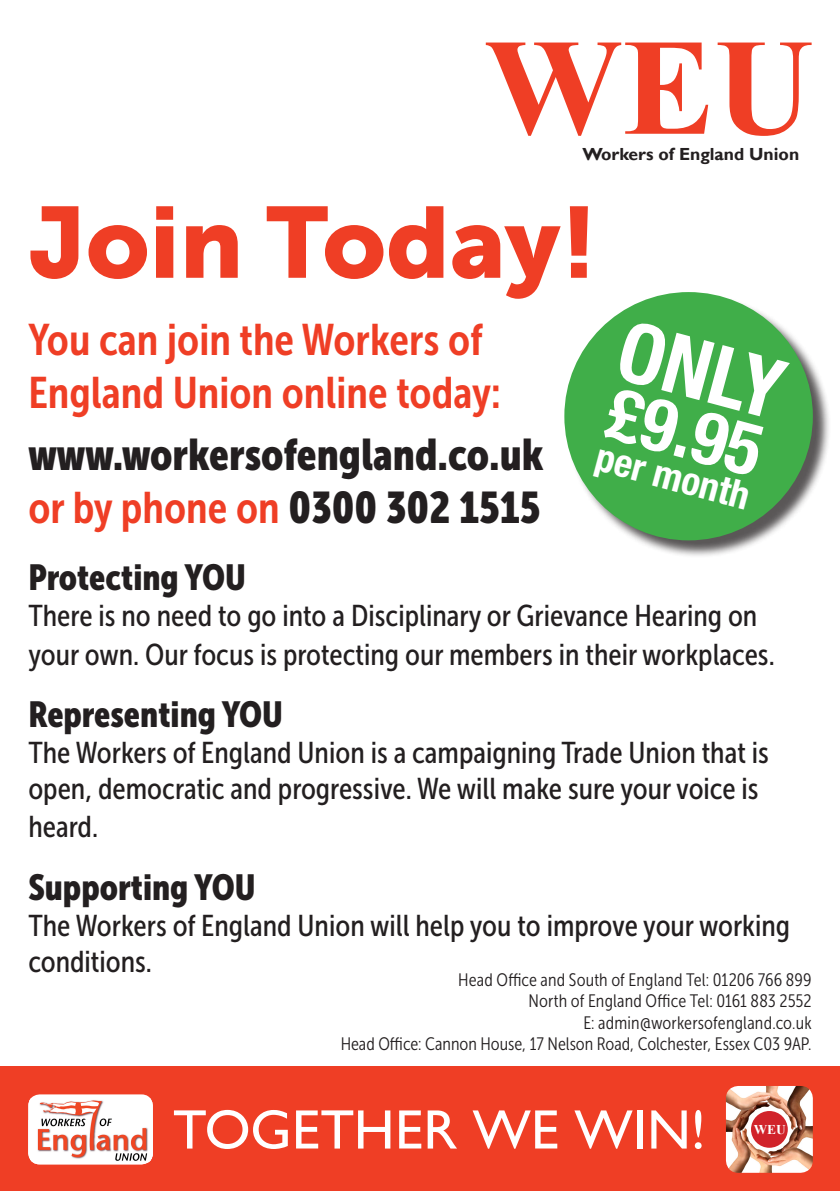
<style>
.page{position:relative;width:840px;height:1191px;background:#fff}
.page>*{position:absolute;margin:0;border:0;box-sizing:border-box;transform-origin:0 0}
.t1{font:100px "Museo Sans 900";color:#ef3e25}
.t2{font:700 condensed 83px "Helvetica Neue LT Std";color:#fff}
.t3{font:700 condensed 72.8px "Helvetica Neue LT Std";color:#fff}
.t4{font:55.8px "Gill Sans";letter-spacing:.005em;color:#fff}
.t5{font:44px/52.8px "Museo Sans Cond 700";color:#ef3e25}
.t6{font:44px "Museo Sans Cond 900";color:#231f20}
.t7{font:700 condensed 38.6px "Helvetica Neue LT Std";color:#fff}
.t8{font:36px "Museo Sans Cond 900";color:#231f20}
.t9{font:30px/37.2px "Museo Sans Cond 500";color:#231f20}
.t10{font:18px/21.6px "Museo Sans Cond 300";color:#231f20;text-align:right}
.t11{font:700 17.4px "Gill Sans";color:#231f20}
.t12{font:700 13.4px "Times New Roman";color:#fff}
.s1{font-family:"Museo Sans Cond 900";color:#231f20}
</style>
<div class="page">
<div style="left:0;top:1066px;width:839px;height:125px;background:#ef3e25"></div>
<svg style="left:485px;top:43px;width:326px;height:93px"></svg>
<svg style="left:28px;top:1094px;width:125px;height:70px;background:#edd0cb"></svg>
<img style="left:726px;top:1086px;width:86px;height:86px">
<div style="left:750px;top:1111px;width:37px;height:36px;background:#d1232a;border-radius:50%"></div>
<div style="left:566px;top:294px;width:264px;height:264px;background:#231f20;opacity:.75"></div>
<div style="left:564px;top:292px;width:248px;height:248px;background:#40ae49;border-radius:50%"></div>
<p class="t11" style="left:582px;top:144px;width:218px">Workers of England Union</p>
<h1 class="t1" style="left:28px;top:186px;width:570px">Join Today!</h1>
<h2 class="t2" style="left:633px;top:300px;width:169px;rotate:15deg">ONLY</h2>
<h3 class="t5" style="left:28px;top:313px;width:474px">You can join the Workers of<br>England Union online today:</h3>
<h3 class="t6" style="left:28px;top:430px;width:516px">www.workersofengland.co.uk</h3>
<h3 class="t5" style="left:28px;top:481px;width:513px">or by phone on <span class="s1">0300 302 1515</span></h3>
<p class="t8" style="left:28px;top:557px;width:219px">Protecting YOU</p>
<p class="t9" style="left:28px;top:597px;width:747px;line-height:38.4px">There is no need to go into a Disciplinary or Grievance Hearing on your own. Our focus is protecting our members in their workplaces.</p>
<p class="t8" style="left:28px;top:694px;width:256px">Representing YOU</p>
<p class="t9" style="left:28px;top:734px;width:741px">The Workers of England Union is a campaigning Trade Union that is open, democratic and progressive. We will make sure your voice is heard.</p>
<p class="t8" style="left:28px;top:866px;width:228px">Supporting YOU</p>
<p class="t9" style="left:28px;top:907px;width:763px;line-height:36px">The Workers of England Union will help you to improve your working conditions.</p>
<p class="t10" style="left:340px;top:968px;width:472px">Head Office and South of England Tel: 01206 766 899<br>North of England Office Tel: 0161 883 2552<br>E: admin@workersofengland.co.uk<br>Head Office: Cannon House, 17 Nelson Road, Colchester, Essex C03 9AP.</p>
<h3 class="t3" style="left:620px;top:369px;width:159px;rotate:15deg">£9.95</h3>
<p class="t7" style="left:602px;top:433px;width:159px;rotate:15deg">per month</p>
<h3 class="t4" style="left:173px;top:1097px;width:534px">TOGETHER WE WIN!</h3>
<p class="t12" style="left:753px;top:1120px;width:34px">WEU</p>
</div>
